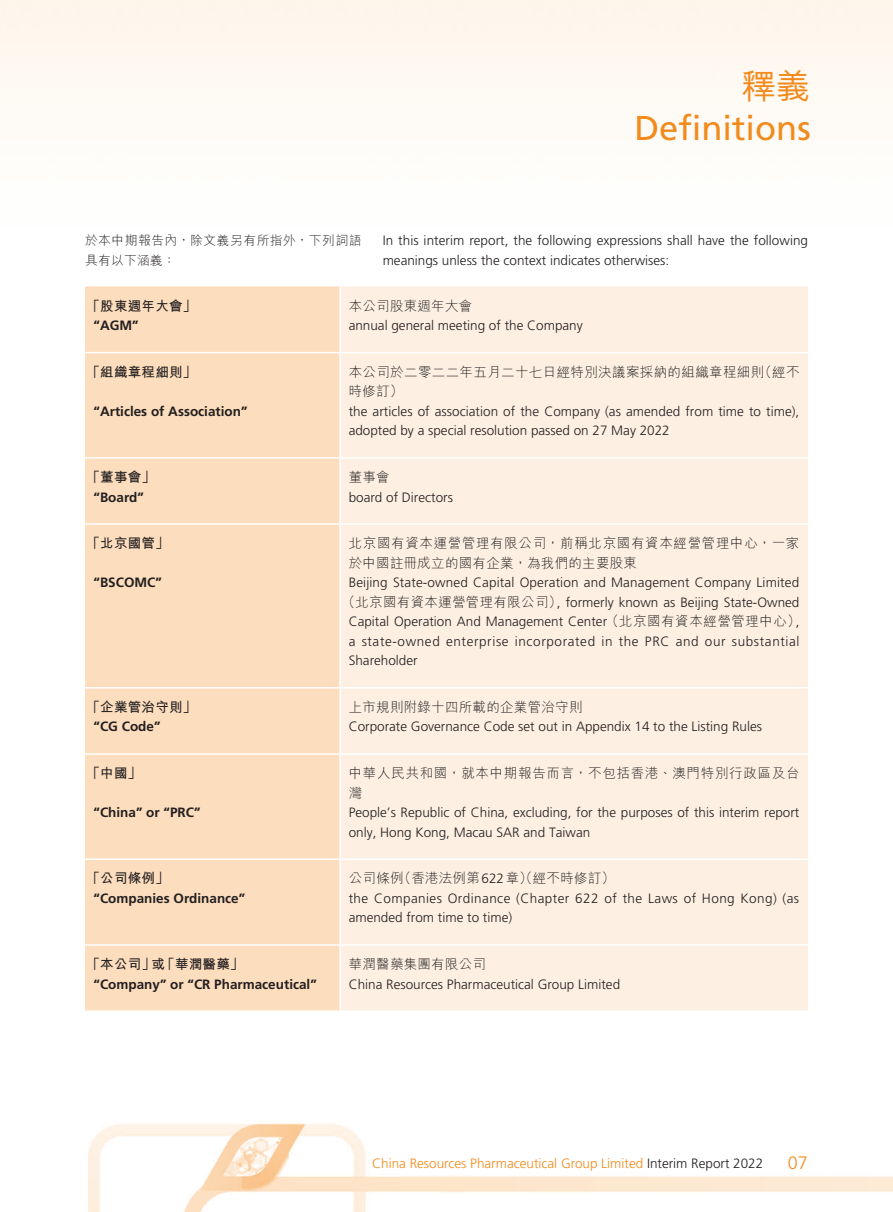
<style>
.page{position:relative;width:893px;height:1212px;background:#fff}
.page>*{position:absolute;margin:0;border:0;box-sizing:border-box;transform-origin:0 0}
.t1{font:34.5px "Frutiger LT Std";color:#f28b1d}
.t2{font:500 34.5px "M Hei HK";color:#f28b1d}
.t3{font:300 18px "Frutiger LT Std";color:#f28b1d}
.t4{font:300 13.5px/19.5px "Frutiger LT Std";color:#231f20}
.t5{font:700 13.5px "Frutiger LT Std";color:#231f20}
.t6{font:300 13.5px/19.5px "M Hei HK";letter-spacing:.025em;color:#231f20}
.t7{font:300 13.5px/19.5px "M Hei HK";letter-spacing:.05em;color:#231f20}
.t8{font:300 13.5px/19.5px "Frutiger LT Std";letter-spacing:.03em;color:#231f20}
.t9{font:300 13.5px "Frutiger LT Std";letter-spacing:.045em;color:#231f20}
.t10{font:300 13.5px "Frutiger LT Std";color:#f28b1d}
.t11{font:700 13.5px "M Hei HK";letter-spacing:.02em;color:#231f20}
.t12{font:300 12.75px/19.5px "M Hei HK";letter-spacing:.04em;color:#231f20}
.s1{font-family:"M Hei HK"}
.s2{font-family:"Frutiger LT Std"}
.s3{color:#231f20}
</style>
<div class="page">
<img style="left:0;top:0;width:893px;height:1212px">
<div style="left:85px;top:286px;width:254px;height:724px;background:#fcddbd"></div>
<div style="left:341px;top:286px;width:467px;height:724px;background:#fdf0e2"></div>
<hr style="left:339px;top:286px;width:2px;height:66px;background:#fff">
<hr style="left:85px;top:352px;width:255px;height:1px;background:#fff">
<hr style="left:340px;top:352px;width:468px;height:1px;background:#fff">
<hr style="left:339px;top:353px;width:2px;height:104px;background:#fff">
<hr style="left:85px;top:457px;width:255px;height:2px;background:#fff">
<hr style="left:340px;top:457px;width:468px;height:2px;background:#fff">
<hr style="left:339px;top:459px;width:2px;height:64px;background:#fff">
<hr style="left:85px;top:523px;width:255px;height:2px;background:#fff">
<hr style="left:340px;top:523px;width:468px;height:2px;background:#fff">
<hr style="left:339px;top:525px;width:2px;height:162px;background:#fff">
<hr style="left:85px;top:687px;width:255px;height:1px;background:#fff">
<hr style="left:340px;top:687px;width:468px;height:1px;background:#fff">
<hr style="left:339px;top:688px;width:2px;height:65px;background:#fff">
<hr style="left:85px;top:753px;width:255px;height:2px;background:#fff">
<hr style="left:340px;top:753px;width:468px;height:2px;background:#fff">
<hr style="left:339px;top:755px;width:2px;height:103px;background:#fff">
<hr style="left:85px;top:858px;width:255px;height:2px;background:#fff">
<hr style="left:340px;top:858px;width:468px;height:2px;background:#fff">
<hr style="left:339px;top:860px;width:2px;height:84px;background:#fff">
<hr style="left:85px;top:944px;width:255px;height:2px;background:#fff">
<hr style="left:340px;top:944px;width:468px;height:2px;background:#fff">
<hr style="left:339px;top:946px;width:2px;height:64px;background:#fff">
<hr style="left:85px;top:1010px;width:255px;height:2px;background:#fff">
<hr style="left:340px;top:1010px;width:468px;height:2px;background:#fff">
<h1 class="t2" style="left:742px;top:61px;width:70px">釋義</h1>
<h1 class="t1" style="left:634px;top:108px;width:178px">Definitions</h1>
<p class="t12" style="left:85px;top:231px;width:278px">於本中期報告內，除文義另有所指外，下列詞語具有以下涵義：</p>
<p class="t4" style="left:383px;top:231px;width:427px">In this interim report, the following expressions shall have the following meanings unless the context indicates otherwises:</p>
<p class="t11" style="left:87px;top:296px;width:111px">「股東週年大會」</p>
<p class="t5" style="left:94px;top:317px;width:47px">“AGM”</p>
<p class="t11" style="left:87px;top:362px;width:111px">「組織章程細則」</p>
<p class="t5" style="left:94px;top:403px;width:155px">“Articles of Association”</p>
<p class="t11" style="left:87px;top:467px;width:70px">「董事會」</p>
<p class="t5" style="left:94px;top:489px;width:52px">“Board”</p>
<p class="t11" style="left:87px;top:533px;width:83px">「北京國管」</p>
<p class="t5" style="left:94px;top:575px;width:70px">“BSCOMC”</p>
<p class="t11" style="left:87px;top:697px;width:111px">「企業管治守則」</p>
<p class="t5" style="left:94px;top:719px;width:68px">“CG Code”</p>
<p class="t11" style="left:87px;top:763px;width:56px">「中國」</p>
<p class="t5" style="left:94px;top:804px;width:108px">“China” or “PRC”</p>
<p class="t11" style="left:87px;top:868px;width:83px">「公司條例」</p>
<p class="t5" style="left:94px;top:890px;width:153px">“Companies Ordinance”</p>
<p class="t11" style="left:87px;top:954px;width:158px">「本公司」或「華潤醫藥」</p>
<p class="t5" style="left:94px;top:976px;width:225px">“Company” or “CR Pharmaceutical”</p>
<p class="t6" style="left:349px;top:296px;width:125px">本公司股東週年大會</p>
<p class="t4" style="left:349px;top:316px;width:236px">annual general meeting of the Company</p>
<p class="t6" style="left:349px;top:362px;width:452px">本公司於二零二二年五月二十七日經特別決議案採納的組織章程細則（經不時修訂）</p>
<p class="t4" style="left:349px;top:402px;width:452px">the articles of association of the Company (as amended from time to time), adopted by a special resolution passed on 27 May 2022</p>
<p class="t6" style="left:349px;top:467px;width:43px">董事會</p>
<p class="t4" style="left:349px;top:487px;width:106px">board of Directors</p>
<p class="t7" style="left:349px;top:533px;width:452px">北京國有資本運營管理有限公司，前稱北京國有資本經營管理中心，一家於中國註冊成立的國有企業，為我們的主要股東</p>
<p class="t4" style="left:349px;top:573px;width:452px">Beijing State-owned Capital Operation and Management Company Limited</p>
<p class="t4" style="left:342px;top:592px;width:459px"><span class="s1">（北京國有資本運營管理有限公司）</span>, formerly known as Beijing State-Owned</p>
<p class="t4" style="left:349px;top:612px;width:454px">Capital Operation And Management Center <span class="s1">（北京國有資本經營管理中心）</span>,</p>
<p class="t9" style="left:349px;top:633px;width:452px">a state-owned enterprise incorporated in the PRC and our substantial</p>
<p class="t4" style="left:349px;top:651px;width:71px">Shareholder</p>
<p class="t6" style="left:349px;top:697px;width:235px">上市規則附錄十四所載的企業管治守則</p>
<p class="t4" style="left:349px;top:717px;width:415px">Corporate Governance Code set out in Appendix 14 to the Listing Rules</p>
<p class="t7" style="left:349px;top:763px;width:452px">中華人民共和國，就本中期報告而言，不包括香港、澳門特別行政區及台灣</p>
<p class="t4" style="left:349px;top:803px;width:452px">People’s Republic of China, excluding, for the purposes of this interim report only, Hong Kong, Macau SAR and Taiwan</p>
<p class="t6" style="left:349px;top:868px;width:268px">公司條例（香港法例第<span class="s2">622</span>章）（經不時修訂）</p>
<p class="t8" style="left:349px;top:889px;width:452px">the Companies Ordinance (Chapter 622 of the Laws of Hong Kong) (as amended from time to time)</p>
<p class="t6" style="left:349px;top:954px;width:139px">華潤醫藥集團有限公司</p>
<p class="t4" style="left:349px;top:974px;width:273px">China Resources Pharmaceutical Group Limited</p>
<p class="t10" style="left:372px;top:1155px;width:393px">China Resources Pharmaceutical Group Limited <span class="s3">Interim Report 2022</span></p>
<h2 class="t3" style="left:788px;top:1152px;width:22px">07</h2>
</div>
